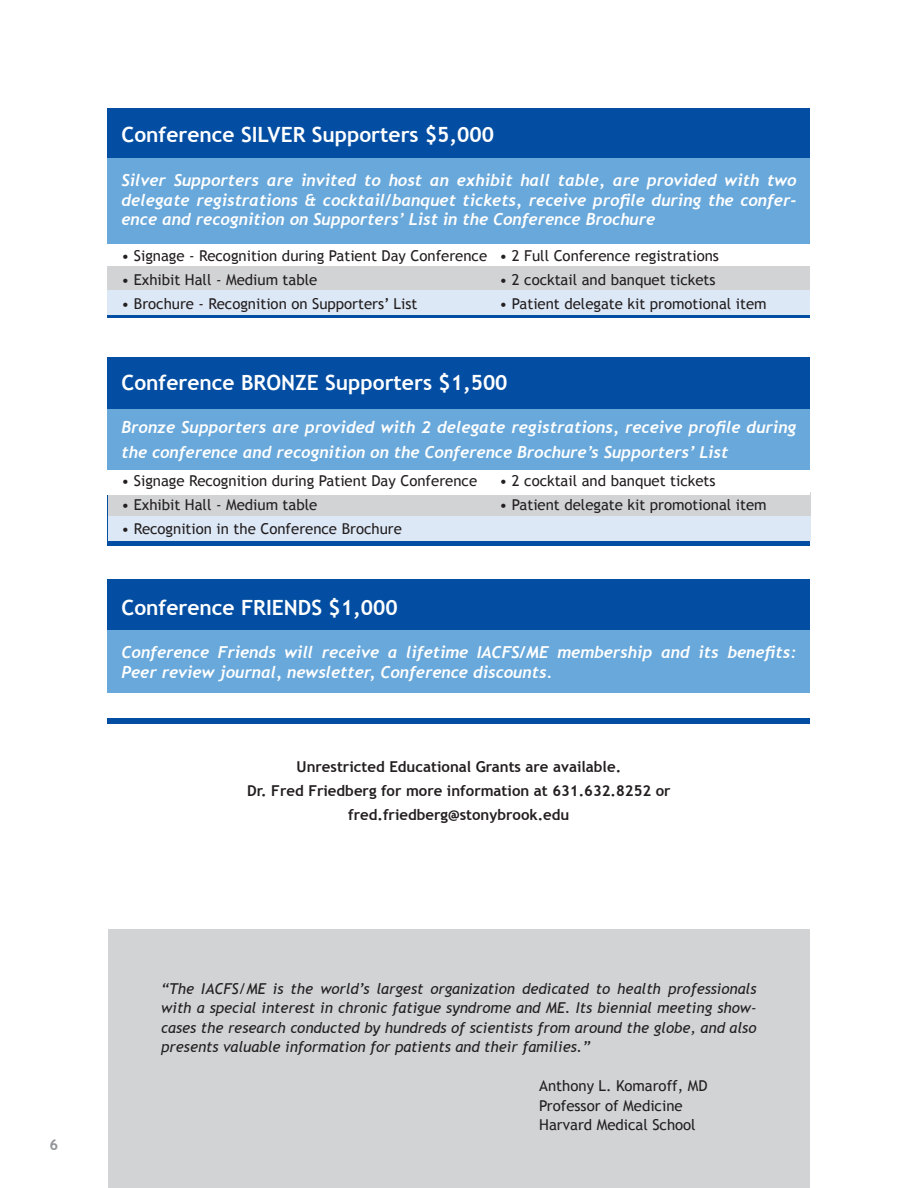
<style>
.page{position:relative;width:918px;height:1188px;background:#fff}
.page>*{position:absolute;margin:0;border:0;box-sizing:border-box;transform-origin:0 0}
.t1{font:700 21px "Trebuchet MS";color:#fff}
.t2{font:italic 700 16.5px/19.5px "Trebuchet";color:#fff}
.t3{font:15px/19.5px "Trebuchet MS";color:#231f20}
.t4{font:italic 15px/19.5px "Trebuchet MS";color:#231f20;text-align:justify}
.t5{font:700 15px/24px "Trebuchet MS";color:#231f20;text-align:center}
.t6{font:700 15px "Trebuchet MS";color:#939598}
</style>
<div class="page">
<div style="left:108px;top:357px;width:702px;height:189px;background:#034ea2"></div>
<div style="left:108px;top:470px;width:702px;height:24px;background:#fff"></div>
<div style="left:108px;top:492px;width:702px;height:24px;background:#d1d3d4"></div>
<div style="left:108px;top:516px;width:702px;height:25px;background:#dde8f6"></div>
<div style="left:108px;top:108px;width:702px;height:210px;background:#034ea2"></div>
<div style="left:108px;top:579px;width:702px;height:145px;background:#034ea2"></div>
<div style="left:108px;top:159px;width:702px;height:92px;background:#68a8db"></div>
<div style="left:108px;top:409px;width:702px;height:60px;background:#68a8db"></div>
<div style="left:108px;top:630px;width:702px;height:64px;background:#68a8db"></div>
<div style="left:108px;top:244px;width:702px;height:24px;background:#fff"></div>
<div style="left:108px;top:471px;width:702px;height:24px;background:#fff"></div>
<div style="left:108px;top:693px;width:702px;height:24px;background:#fff"></div>
<div style="left:108px;top:267px;width:702px;height:24px;background:#d1d3d4"></div>
<div style="left:108px;top:291px;width:702px;height:24px;background:#dde8f6"></div>
<div style="left:108px;top:929px;width:702px;height:259px;background:#d1d3d4"></div>
<p class="t6" style="left:50px;top:1135px;width:10px">6</p>
<p class="t1" style="left:122px;top:122px;width:374px">Conference Silver Supporters $5,000</p>
<p class="t2" style="left:122px;top:171px;width:677px;text-align:justify">Silver Supporters are invited to host an exhibit hall table, are provided with two delegate registrations &amp; cocktail/banquet tickets, receive profile during the confer&shy;ence and recognition on Supporters’ List in the Conference Brochure</p>
<p class="t3" style="left:122px;top:246px;width:599px">• Signage - Recognition during Patient Day Conference • 2 Full Conference registrations</p>
<p class="t3" style="left:122px;top:270px;width:197px">• Exhibit Hall - Medium table</p>
<p class="t3" style="left:500px;top:270px;width:218px">• 2 cocktail and banquet tickets</p>
<p class="t3" style="left:122px;top:294px;width:298px">• Brochure - Recognition on Supporters’ List</p>
<p class="t3" style="left:500px;top:294px;width:269px">• Patient delegate kit promotional item</p>
<p class="t1" style="left:122px;top:369px;width:146px">Conference Bron</p>
<p class="t1" style="left:295px;top:369px;width:214px">ze Supporters $1,500</p>
<p class="t2" style="left:122px;top:416px;width:676px;line-height:24px">Bronze Supporters are provided with 2 delegate registrations, receive profile during the conference and recognition on the Conference Brochure’s Supporters’ List</p>
<p class="t3" style="left:122px;top:471px;width:357px">• Signage Recognition during Patient Day Conference</p>
<p class="t3" style="left:500px;top:471px;width:218px">• 2 cocktail and banquet tickets</p>
<p class="t3" style="left:122px;top:495px;width:197px">• Exhibit Hall - Medium table</p>
<p class="t3" style="left:500px;top:495px;width:269px">• Patient delegate kit promotional item</p>
<p class="t3" style="left:122px;top:519px;width:282px">• Recognition in the Conference Brochure</p>
<p class="t1" style="left:122px;top:594px;width:278px">Conference FRIENDS $1,000</p>
<p class="t2" style="left:122px;top:643px;width:677px">Conference Friends will receive a lifetime IACFS/ME membership and its benefits:<br>Peer review journal, newsletter, Conference discounts.</p>
<p class="t5" style="left:247px;top:754px;width:425px">Unrestricted Educational Grants are available.<br>Dr. Fred Friedberg for more information at 631.632.8252 or fred.friedberg@stonybrook.edu</p>
<p class="t4" style="left:161px;top:979px;width:597px">“The IACFS/ME is the world’s largest organization dedicated to health professionals with a special interest in chronic fatigue syndrome and ME. Its biennial meeting show&shy;cases the research conducted by hundreds of scientists from around the globe, and also presents valuable information for patients and their families.”</p>
<p class="t3" style="left:161px;top:1076px;width:50px">A</p>
<p class="t3" style="left:539px;top:1076px;width:168px;text-indent:9px">nthony L. Komaroff, MD<br>Professor of Medicine</p>
<p class="t3" style="left:161px;top:1115px;width:50px">H</p>
<p class="t3" style="left:549px;top:1115px;width:148px">arvard Medical School</p>
</div>
